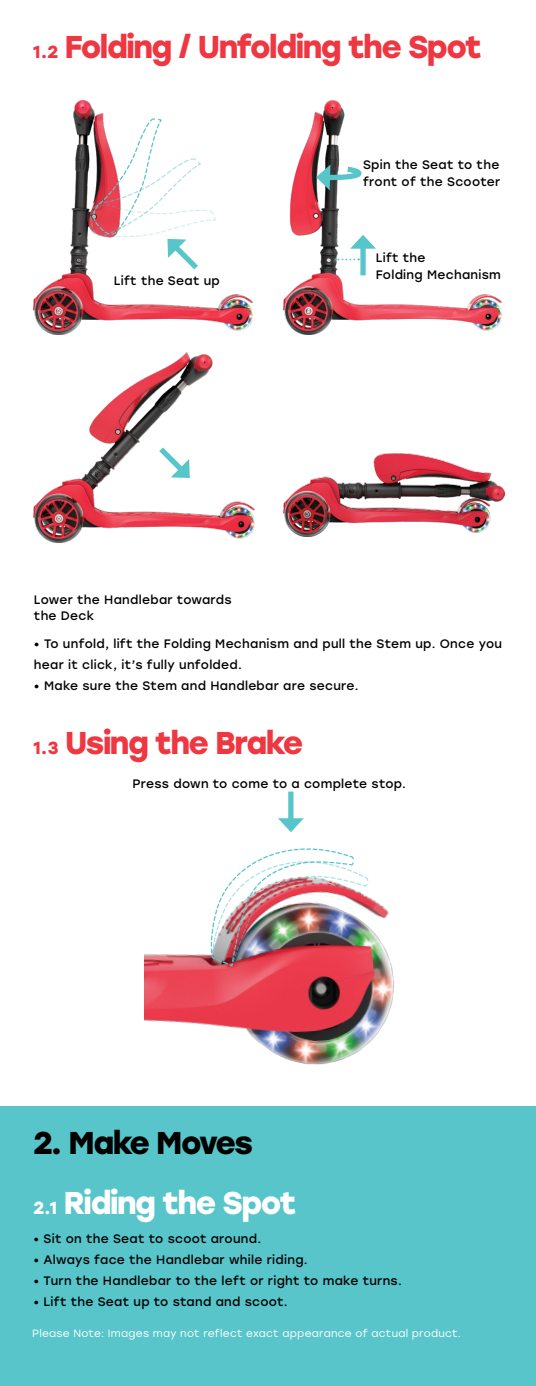
<style>
.page{position:relative;width:536px;height:1386px;background:#fff}
.page>*{position:absolute;margin:0;border:0;box-sizing:border-box;transform-origin:0 0}
.t1{font:700 31.5px "Stolzl";letter-spacing:-.05em;color:#ef3742}
.t2{font:700 31.5px "Stolzl";letter-spacing:-.05em;color:#fff}
.t3{font:700 31.5px "Stolzl";letter-spacing:-.05em;color:#000}
.t4{font:12.25px/17.5px "Stolzl";letter-spacing:.025em;color:#000}
.t5{font:12.25px "Stolzl";letter-spacing:.025em;color:#000101}
.t6{font:10.5px "Stolzl";letter-spacing:.025em;color:#fff}
.s1{font-size:17.5px}
</style>
<div class="page">
<div style="left:0;top:1106px;width:536px;height:280px;background:#57c5ca"></div>
<img style="left:144px;top:904px;width:250px;height:161px">
<img style="left:34px;top:100px;width:218px;height:235px">
<img style="left:283px;top:100px;width:218px;height:235px">
<img style="left:283px;top:454px;width:221px;height:83px">
<img style="left:34px;top:353px;width:220px;height:189px">
<svg style="left:335px;top:259px;width:24px;height:1px"></svg>
<img style="left:210px;top:848px;width:170px;height:120px">
<svg style="left:316px;top:163px;width:52px;height:27px"></svg>
<div style="left:288px;top:792px;width:5px;height:31px;background:#57c5ca"></div>
<svg style="left:278px;top:818px;width:26px;height:14px"></svg>
<div style="left:360px;top:244px;width:5px;height:31px;background:#57c5ca"></div>
<svg style="left:350px;top:235px;width:26px;height:14px"></svg>
<svg style="left:154px;top:442px;width:37px;height:37px"></svg>
<svg style="left:88px;top:116px;width:128px;height:159px"></svg>
<p class="t1" style="left:33px;top:24px;width:450px"><span class="s1">1.2</span> Folding / Unfolding the Spot</p>
<p class="t4" style="left:114px;top:271px;width:107px">Lift the Seat up</p>
<p class="t4" style="left:363px;top:155px;width:139px">Spin the Seat to the front of the Scooter</p>
<p class="t4" style="left:375px;top:249px;width:51px">Lift the</p>
<p class="t4" style="left:375px;top:265px;width:127px">Folding Mechanism</p>
<p class="t4" style="left:34px;top:591px;width:199px;line-height:16.3px">Lower the Handlebar towards the Deck</p>
<p class="t4" style="left:34px;top:632px;width:469px;line-height:21px">• To unfold, lift the Folding Mechanism and pull the Stem up. Once you hear it click, it’s fully unfolded.</p>
<p class="t4" style="left:34px;top:676px;width:326px">• Make sure the Stem and Handlebar are secure.</p>
<p class="t1" style="left:33px;top:720px;width:271px"><span class="s1">1.3</span> Using the Brake</p>
<p class="t4" style="left:132px;top:775px;width:275px">Press down to come to a complete stop.</p>
<p class="t3" style="left:33px;top:1121px;width:221px">2. Make Moves</p>
<p class="t2" style="left:33px;top:1180px;width:264px"><span class="s1">2.1</span> Riding the Spot</p>
<p class="t5" style="left:33px;top:1230px;width:229px">• Sit on the Seat to scoot around.</p>
<p class="t5" style="left:33px;top:1251px;width:275px">• Always face the Handlebar while riding.</p>
<p class="t5" style="left:33px;top:1272px;width:370px">• Turn the Handlebar to the left or right to make turns.</p>
<p class="t5" style="left:33px;top:1293px;width:255px">• Lift the Seat up to stand and scoot.</p>
<p class="t6" style="left:32px;top:1326px;width:430px">Please Note: Images may not reflect exact appearance of actual product.</p>
</div>
